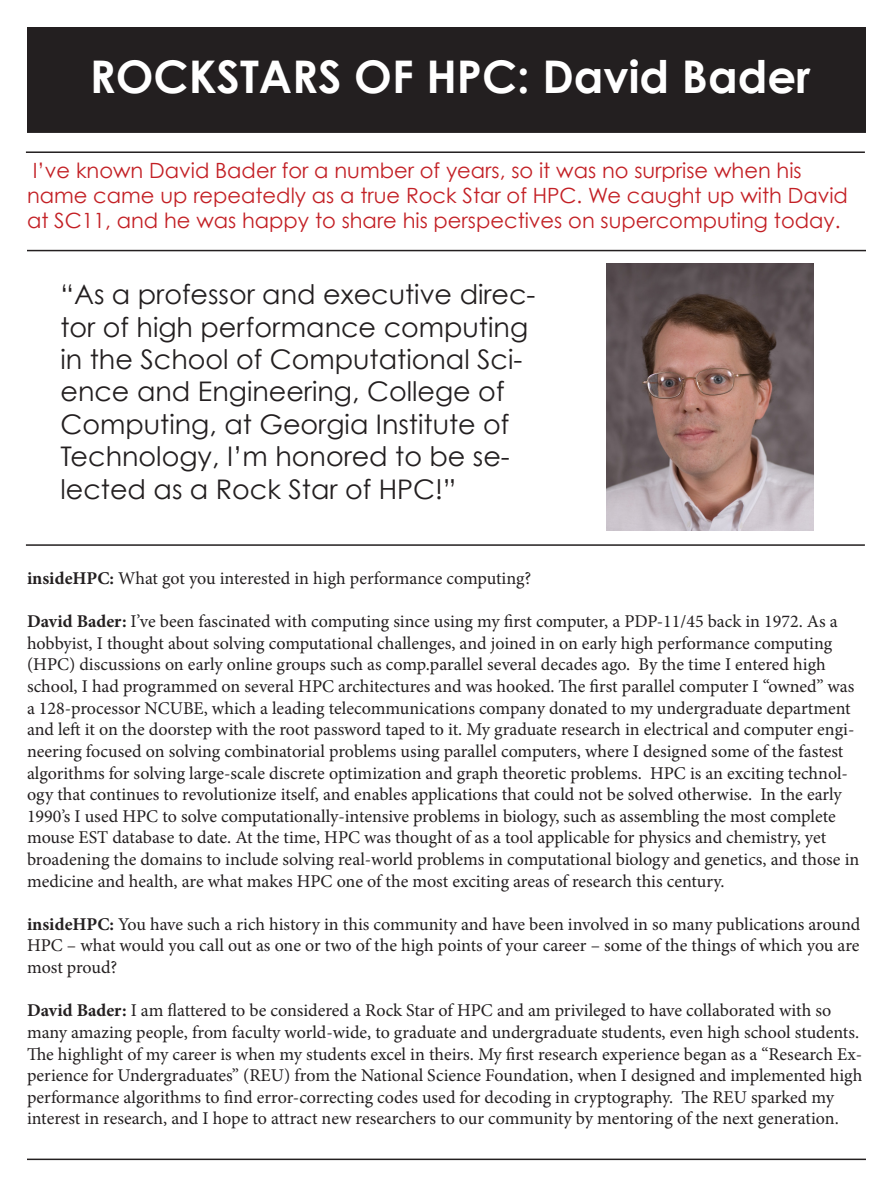
<style>
.page{position:relative;width:893px;height:1178px;background:#fff}
.page>*{position:absolute;margin:0;border:0;box-sizing:border-box;transform-origin:0 0}
.t1{font:700 45px "Century Gothic";color:#fff}
.t2{font:27px/32.4px "Century Gothic";color:#231f20}
.t3{font:21px/25.2px "Century Gothic";color:#c32025}
.t4{font:18px/21.6px "Minion Pro";color:#231f20}
.s1{font-weight:700}
</style>
<div class="page">
<div style="left:28px;top:28px;width:837px;height:104px;background:#231f20"></div>
<div style="left:27px;top:27px;width:839px;height:106px;border:2px solid #231f20"></div>
<hr style="left:27px;top:250px;width:839px;height:1px;background:#231f20">
<hr style="left:26px;top:151px;width:839px;height:2px;background:#231f20">
<hr style="left:26px;top:544px;width:839px;height:1px;background:#231f20">
<hr style="left:27px;top:1158px;width:839px;height:1px;background:#231f20">
<img style="left:606px;top:263px;width:208px;height:267px">
<p class="t1" style="left:90px;top:48px;width:722px">ROCKSTARS OF HPC: David Bader</p>
<p class="t3" style="left:27px;top:157px;width:822px">I’ve known David Bader for a number of years, so it was no surprise when his name came up repeatedly as a true Rock Star of HPC. We caught up with David at SC11, and he was happy to share his perspectives on supercomputing today.</p>
<p class="t2" style="left:60px;top:278px;width:477px">“As a professor and executive direc&shy;tor of high performance computing in the School of Computational Sci&shy;ence and Engineering, College of Computing, at Georgia Institute of Technology, I’m honored to be se&shy;lected as a Rock Star of HPC!”</p>
<p class="t4" style="left:27px;top:567px;width:506px"><span class="s1">insideHPC:</span> What got you interested in high performance computing?</p>
<p class="t4" style="left:27px;top:610px;width:834px"><span class="s1">David Bader:</span> I’ve been fascinated with computing since using my first computer, a PDP-11/45 back in 1972. As a hobbyist, I thought about solving computational challenges, and joined in on early high performance computing (HPC) discussions on early online groups such as comp.parallel several decades ago. By the time I entered high school, I had programmed on several HPC architectures and was hooked. The first parallel computer I “owned” was a 128-processor NCUBE, which a leading telecommunications company donated to my undergraduate department and left it on the doorstep with the root password taped to it. My graduate research in electrical and computer engi&shy;neering focused on solving combinatorial problems using parallel computers, where I designed some of the fastest algorithms for solving large-scale discrete optimization and graph theoretic problems. HPC is an exciting technol&shy;ogy that continues to revolutionize itself, and enables applications that could not be solved otherwise. In the early 1990’s I used HPC to solve computationally-intensive problems in biology, such as assembling the most complete mouse EST database to date. At the time, HPC was thought of as a tool applicable for physics and chemistry, yet broadening the domains to include solving real-world problems in computational biology and genetics, and those in medicine and health, are what makes HPC one of the most exciting areas of research this century.</p>
<p class="t4" style="left:27px;top:913px;width:835px;text-align:justify"><span class="s1">insideHPC:</span> You have such a rich history in this community and have been involved in so many publications around HPC – what would you call out as one or two of the high points of your career – some of the things of which you are most proud?</p>
<p class="t4" style="left:27px;top:999px;width:837px"><span class="s1">David Bader:</span> I am flattered to be considered a Rock Star of HPC and am privileged to have collaborated with so many amazing people, from faculty world-wide, to graduate and undergraduate students, even high school students.<br>The highlight of my career is when my students excel in theirs. My first research experience began as a “Research Ex&shy;perience for Undergraduates” (REU) from the National Science Foundation, when I designed and implemented high performance algorithms to find error-correcting codes used for decoding in cryptography. The REU sparked my interest in research, and I hope to attract new researchers to our community by mentoring of the next generation.</p>
</div>
